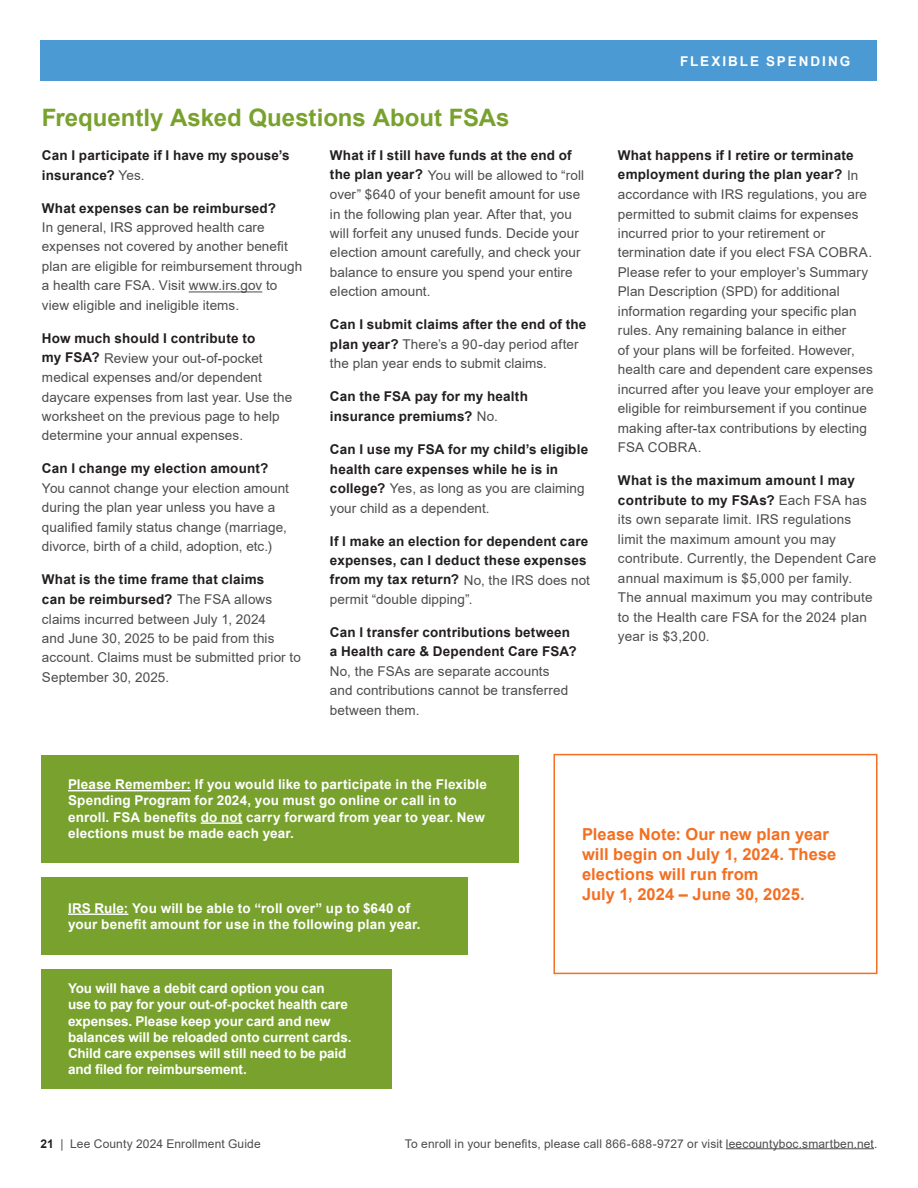
<style>
.page{position:relative;width:918px;height:1188px;background:#fff}
.page>*{position:absolute;margin:0;border:0;box-sizing:border-box;transform-origin:0 0}
.t1{font:700 24px "Arial";color:#78a22d}
.t2{font:700 16.5px/19.8px "Arial";letter-spacing:.005em;color:#f36f21}
.t3{font:13.5px/19.5px "Arial";letter-spacing:.005em;color:#4b4c4d}
.t4{font:700 13.5px/16.2px "Arial";letter-spacing:.005em;color:#fff}
.t5{font:700 13.5px/19.5px "Arial";letter-spacing:.015em;color:#231f20}
.t6{font:700 13.5px "Arial";letter-spacing:.145em;color:#fff}
.t7{font:12px "Arial";letter-spacing:.01em;color:#4b4c4d}
.s1{font-weight:400;color:#4b4c4d}
.s2{font-weight:700;color:#231f20}
</style>
<div class="page">
<div style="left:40px;top:40px;width:838px;height:41px;background:#4c9ad4"></div>
<hr style="left:726px;top:1148px;width:148px;height:1px;background:#4b4c4d">
<hr style="left:189px;top:291px;width:73px;height:1px;background:#4b4c4d">
<div style="left:41px;top:755px;width:477px;height:107px;background:#78a22d"></div>
<hr style="left:68px;top:790px;width:123px;height:1px;background:#fff">
<hr style="left:201px;top:822px;width:41px;height:2px;background:#fff">
<div style="left:41px;top:877px;width:427px;height:78px;background:#78a22d"></div>
<hr style="left:68px;top:914px;width:60px;height:1px;background:#fff">
<div style="left:41px;top:969px;width:351px;height:120px;background:#78a22d"></div>
<div style="left:554px;top:754px;width:324px;height:220px;border:2px solid #f36f21"></div>
<h1 class="t1" style="left:42px;top:101px;width:469px">Frequently Asked Questions About FSAs</h1>
<p class="t5" style="left:42px;top:146px;width:249px">Can I participate if I have my spouse’s insurance? <span class="s1">Yes.</span></p>
<p class="t5" style="left:42px;top:198px;width:236px">What expenses can be reimbursed?</p>
<p class="t3" style="left:42px;top:217px;width:262px">In general, IRS approved health care expenses not covered by another benefit plan are eligible for reimbursement through a health care FSA. Visit www.irs.gov to view eligible and ineligible items.</p>
<p class="t3" style="left:42px;top:328px;width:252px"><span class="s2">How much should I contribute to<br>my FSA?</span> Review your out-of-pocket medical expenses and/or dependent daycare expenses from last year. Use the worksheet on the previous page to help determine your annual expenses.</p>
<p class="t5" style="left:42px;top:459px;width:228px">Can I change my election amount?</p>
<p class="t3" style="left:42px;top:478px;width:249px">You cannot change your election amount during the plan year unless you have a qualified family status change (marriage, divorce, birth of a child, adoption, etc.)</p>
<p class="t3" style="left:42px;top:570px;width:260px"><span class="s2">What is the time frame that claims<br>can be reimbursed?</span> The FSA allows claims incurred between July 1, 2024<br>and June 30, 2025 to be paid from this account. Claims must be submitted prior to September 30, 2025.</p>
<p class="t3" style="left:330px;top:145px;width:256px"><span class="s2">What if I still have funds at the end of the plan year?</span> You will be allowed to “roll over” $640 of your benefit amount for use in the following plan year. After that, you will forfeit any unused funds. Decide your election amount carefully, and check your balance to ensure you spend your entire election amount.</p>
<p class="t3" style="left:330px;top:315px;width:258px"><span class="s2">Can I submit claims after the end of the plan year?</span> There’s a 90-day period after the plan year ends to submit claims.</p>
<p class="t5" style="left:330px;top:387px;width:199px">Can the FSA pay for my health insurance premiums? <span class="s1">No.</span></p>
<p class="t5" style="left:330px;top:440px;width:260px">Can I use my FSA for my child’s eligible health care expenses while he is in college? <span class="s1">Yes, as long as you are claiming your child as a dependent.</span></p>
<p class="t5" style="left:330px;top:531px;width:262px">If I make an election for dependent care expenses, can I deduct these expenses from my tax return? <span class="s1">No, the IRS does not permit “double dipping”.</span></p>
<p class="t5" style="left:330px;top:623px;width:248px">Can I transfer contributions between a Health care &amp; Dependent Care FSA?</p>
<p class="t3" style="left:330px;top:661px;width:240px">No, the FSAs are separate accounts and contributions cannot be transferred between them.</p>
<p class="t6" style="left:680px;top:51px;width:172px">FLEXIBLE SPENDING</p>
<p class="t3" style="left:618px;top:145px;width:257px"><span class="s2">What happens if I retire or terminate employment during the plan year?</span> In accordance with IRS regulations, you are permitted to submit claims for expenses incurred prior to your retirement or termination date if you elect FSA COBRA.<br>Please refer to your employer’s Summary Plan Description (SPD) for additional information regarding your specific plan rules. Any remaining balance in either<br>of your plans will be forfeited. However, health care and dependent care expenses incurred after you leave your employer are eligible for reimbursement if you continue making after-tax contributions by electing FSA COBRA.</p>
<p class="t3" style="left:618px;top:471px;width:260px"><span class="s2">What is the maximum amount I may contribute to my FSAs?</span> Each FSA has its own separate limit. IRS regulations limit the maximum amount you may contribute. Currently, the Dependent Care annual maximum is $5,000 per family.<br>The annual maximum you may contribute to the Health care FSA for the 2024 plan year is $3,200.</p>
<p class="t4" style="left:68px;top:777px;width:420px">Please Remember: If you would like to participate in the Flexible Spending Program for 2024, you must go online or call in to enroll. FSA benefits do not carry forward from year to year. New elections must be made each year.</p>
<p class="t4" style="left:68px;top:900px;width:354px">IRS Rule: You will be able to “roll over” up to $640 of your benefit amount for use in the following plan year.</p>
<p class="t4" style="left:68px;top:981px;width:285px">You will have a debit card option you can<br>use to pay for your out-of-pocket health care expenses. Please keep your card and new balances will be reloaded onto current cards.<br>Child care expenses will still need to be paid and filed for reimbursement.</p>
<p class="t2" style="left:582px;top:825px;width:256px">Please Note: Our new plan year will begin on July 1, 2024. These elections will run from<br>July 1, 2024 – June 30, 2025.</p>
<p class="t7" style="left:40px;top:1135px;width:222px"><span class="s2">21</span> | Lee County 2024 Enrollment Guide</p>
<p class="t7" style="left:405px;top:1135px;width:474px">To enroll in your benefits, please call 866-688-9727 or visit leecountyboc.smartben.net.</p>
</div>
